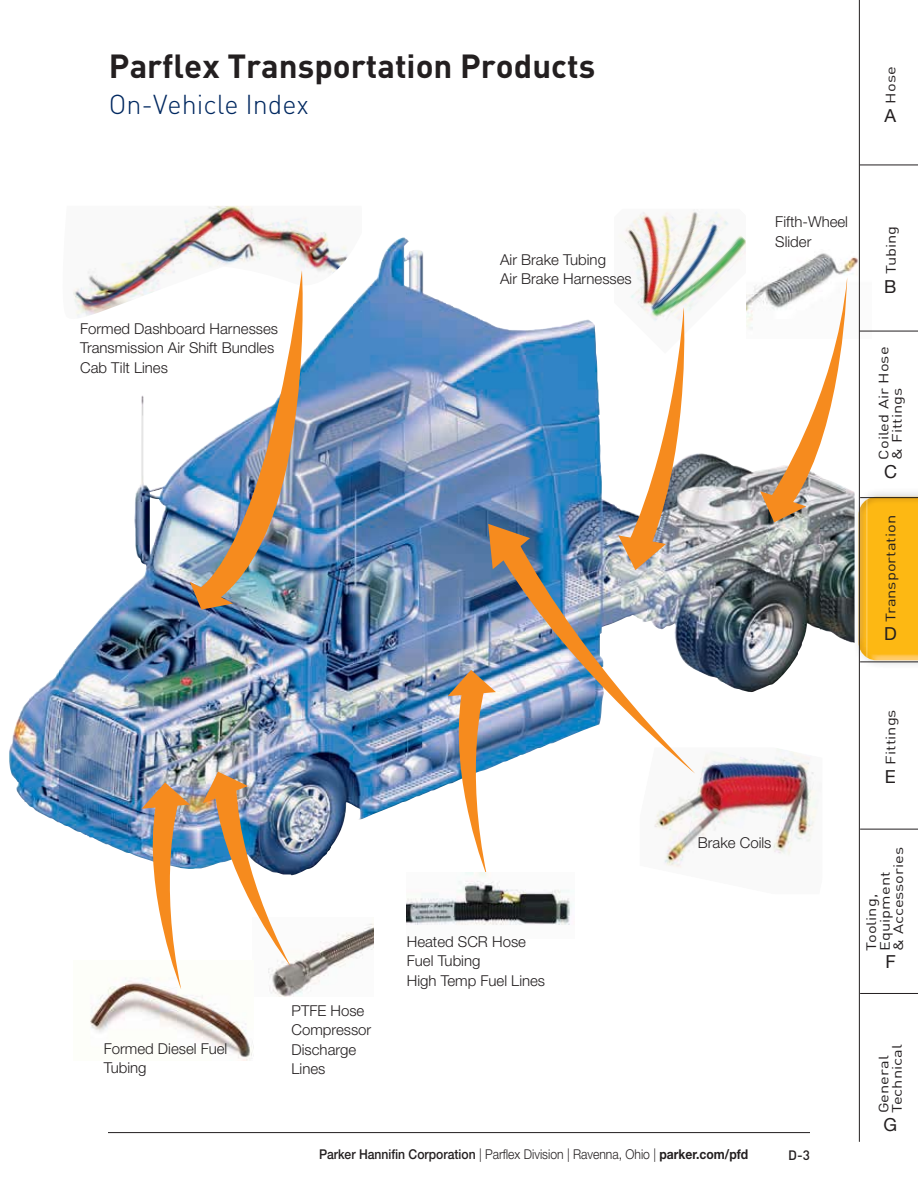
<style>
.page{position:relative;width:918px;height:1188px;background:#fff}
.page>*{position:absolute;margin:0;border:0;box-sizing:border-box;transform-origin:0 0}
.t1{font:700 33px "DINOT";color:#231f20}
.t2{font:300 27px "DINOT";color:#002860}
.t3{font:18px "Helvetica Neue LT Std";color:#231f20}
.t4{font:300 15px/19.5px "Helvetica Neue LT Std";color:#231f20}
.t5{font:13.5px/13.5px "DINOT";color:#231f20;scale:1.22 1}
.t6{font:300 13.5px "Helvetica Neue LT Std";color:#231f20;scale:.9 1}
.t7{font:500 13.5px "DINOT";color:#231f20}
.s1{font-weight:500}
.s2{font-weight:700}
</style>
<div class="page">
<img style="left:868px;top:492px;width:50px;height:173px">
<div style="left:868px;top:498px;width:50px;height:162px;background:#fdb813"></div>
<hr style="left:108px;top:1132px;width:702px;height:1px;background:#231f20">
<img style="left:419px;top:250px;width:346px;height:546px">
<img style="left:765px;top:338px;width:103px;height:550px">
<img style="left:860px;top:499px;width:8px;height:159px">
<img style="left:9px;top:237px;width:410px;height:639px">
<img style="left:57px;top:206px;width:305px;height:120px">
<img style="left:746px;top:225px;width:125px;height:113px">
<div style="left:614px;top:209px;width:132px;height:213px;background:#fff"></div>
<img style="left:619px;top:209px;width:127px;height:101px">
<img style="left:268px;top:923px;width:106px;height:74px">
<img style="left:203px;top:772px;width:88px;height:194px">
<svg style="left:448px;top:670px;width:48px;height:203px"></svg>
<img style="left:190px;top:270px;width:126px;height:340px">
<svg style="left:760px;top:277px;width:87px;height:245px"></svg>
<img style="left:640px;top:747px;width:182px;height:141px">
<img style="left:407px;top:873px;width:165px;height:52px">
<img style="left:488px;top:524px;width:207px;height:249px">
<svg style="left:618px;top:307px;width:73px;height:263px"></svg>
<img style="left:90px;top:961px;width:163px;height:99px">
<img style="left:142px;top:782px;width:48px;height:207px">
<hr style="left:860px;top:165px;width:58px;height:1px;background:#231f20">
<hr style="left:859px;top:331px;width:59px;height:1px;background:#231f20">
<hr style="left:859px;top:0;width:1px;height:1142px;background:#231f20">
<hr style="left:860px;top:497px;width:58px;height:1px;background:#231f20">
<hr style="left:860px;top:662px;width:58px;height:1px;background:#231f20">
<hr style="left:860px;top:829px;width:58px;height:1px;background:#231f20">
<hr style="left:860px;top:993px;width:58px;height:1px;background:#231f20">
<h1 class="t1" style="left:109px;top:55px;width:488px">Parflex Transportation Products</h1>
<h2 class="t2" style="left:109px;top:95px;width:202px">On-Vehicle Index</h2>
<p class="t5" style="left:886px;top:104px;width:32px;rotate:-90deg">Hose</p>
<p class="t3" style="left:884px;top:109px;width:13px">A</p>
<p class="t4" style="left:80px;top:320px;width:200px">Formed Dashboard Harnesses<br>Transmission Air Shift Bundles<br>Cab Tilt Lines</p>
<p class="t4" style="left:500px;top:251px;width:133px">Air Brake Tubing<br>Air Brake Harnesses</p>
<p class="t4" style="left:775px;top:214px;width:74px">Fifth-Wheel<br>Slider</p>
<p class="t5" style="left:886px;top:274px;width:41px;rotate:-90deg">Tubing</p>
<p class="t3" style="left:884px;top:280px;width:14px">B</p>
<p class="t5" style="left:878px;top:460px;width:94px;rotate:-90deg">Coiled Air Hose &amp; Fittings</p>
<p class="t3" style="left:884px;top:465px;width:14px">C</p>
<p class="t5" style="left:886px;top:622px;width:89px;rotate:-90deg">Transportation</p>
<p class="t3" style="left:884px;top:628px;width:14px">D</p>
<p class="t4" style="left:104px;top:1040px;width:125px">Formed Diesel Fuel<br>Tubing</p>
<p class="t4" style="left:292px;top:1002px;width:81px">PTFE Hose<br>Compressor<br>Discharge<br>Lines</p>
<p class="t4" style="left:407px;top:933px;width:140px">Heated SCR Hose<br>Fuel Tubing<br>High Temp Fuel Lines</p>
<p class="t4" style="left:698px;top:835px;width:75px">Brake Coils</p>
<p class="t6" style="left:319px;top:1149px;width:479px"><span class="s1">Parker Hannifin Corporation</span> | Parflex Division | Ravenna, Ohio | <span class="s2">parker.com/pfd</span></p>
<p class="t7" style="left:788px;top:1147px;width:23px">D-3</p>
<p class="t5" style="left:886px;top:765px;width:47px;rotate:-90deg">Fittings</p>
<p class="t3" style="left:885px;top:770px;width:12px">E</p>
<p class="t5" style="left:866px;top:951px;width:87px;rotate:-90deg">Tooling,<br>Equipment<br>&amp; Accessories</p>
<p class="t3" style="left:885px;top:955px;width:12px">F</p>
<p class="t5" style="left:878px;top:1113px;width:58px;rotate:-90deg">General<br>Technical</p>
<p class="t3" style="left:884px;top:1118px;width:15px">G</p>
</div>
